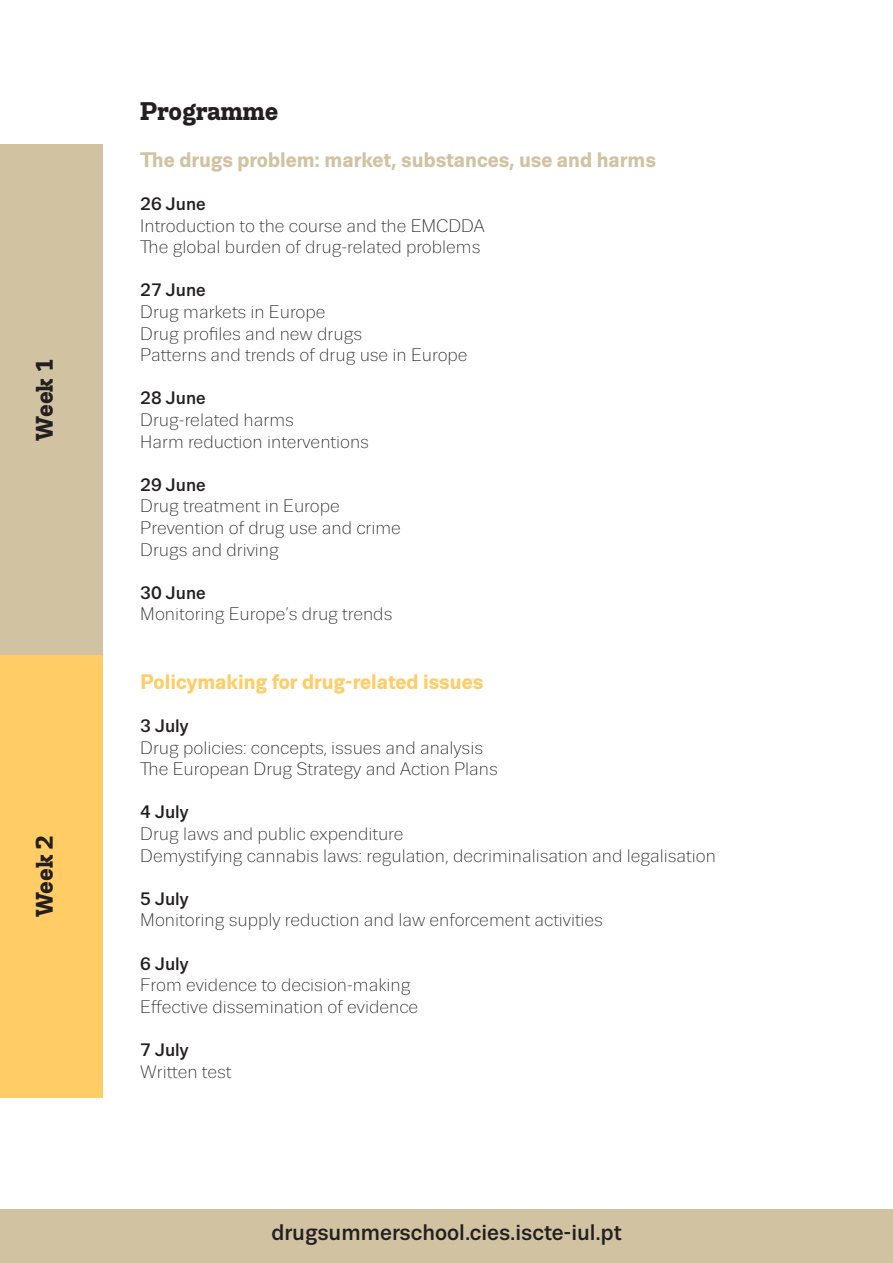
<style>
.page{position:relative;width:893px;height:1263px;background:#fff}
.page>*{position:absolute;margin:0;border:0;box-sizing:border-box;transform-origin:0 0}
.t1{font:700 25.5px "Trivia Slab";color:#231f20}
.t2{font:700 24px "Trivia Slab";color:#231f20}
.t3{font:500 22.5px "Trivia Sans";color:#231f20}
.t4{font:700 21px "Trivia Sans";color:#d1c2a2}
.t5{font:700 21px "Trivia Sans";color:#fc6}
.t6{font:300 18px "Trivia Sans";color:#231f20}
.t7{font:500 18px "Trivia Sans";color:#231f20}
</style>
<div class="page">
<div style="left:0;top:1209px;width:893px;height:53px;background:#d1c2a2"></div>
<div style="left:0;top:145px;width:102px;height:510px;background:#d1c2a2"></div>
<div style="left:0;top:655px;width:102px;height:442px;background:#fc6"></div>
<p class="t2" style="left:31px;top:441px;width:84px;rotate:-90deg">Week 1</p>
<p class="t2" style="left:31px;top:917px;width:84px;rotate:-90deg">Week 2</p>
<p class="t1" style="left:140px;top:97px;width:140px">Programme</p>
<p class="t4" style="left:140px;top:148px;width:517px">The drugs problem: market, substances, use and harms</p>
<p class="t7" style="left:140px;top:194px;width:67px">26 June</p>
<p class="t6" style="left:140px;top:216px;width:346px">Introduction to the course and the EMCDDA</p>
<p class="t6" style="left:140px;top:237px;width:342px">The global burden of drug-related problems</p>
<p class="t7" style="left:140px;top:280px;width:67px">27 June</p>
<p class="t6" style="left:140px;top:302px;width:187px">Drug markets in Europe</p>
<p class="t6" style="left:140px;top:324px;width:223px">Drug profiles and new drugs</p>
<p class="t6" style="left:140px;top:345px;width:329px">Patterns and trends of drug use in Europe</p>
<p class="t7" style="left:140px;top:388px;width:67px">28 June</p>
<p class="t6" style="left:140px;top:410px;width:155px">Drug-related harms</p>
<p class="t6" style="left:140px;top:432px;width:230px">Harm reduction interventions</p>
<p class="t7" style="left:140px;top:475px;width:67px">29 June</p>
<p class="t6" style="left:140px;top:497px;width:201px">Drug treatment in Europe</p>
<p class="t6" style="left:140px;top:518px;width:262px">Prevention of drug use and crime</p>
<p class="t6" style="left:140px;top:540px;width:140px">Drugs and driving</p>
<p class="t7" style="left:140px;top:583px;width:67px">30 June</p>
<p class="t6" style="left:140px;top:605px;width:254px">Monitoring Europe’s drug trends</p>
<p class="t5" style="left:140px;top:670px;width:345px">Policymaking for drug-related issues</p>
<p class="t7" style="left:140px;top:716px;width:50px">3 July</p>
<p class="t6" style="left:140px;top:738px;width:344px">Drug policies: concepts, issues and analysis</p>
<p class="t6" style="left:140px;top:759px;width:359px">The European Drug Strategy and Action Plans</p>
<p class="t7" style="left:140px;top:802px;width:50px">4 July</p>
<p class="t6" style="left:140px;top:824px;width:265px">Drug laws and public expenditure</p>
<p class="t6" style="left:140px;top:846px;width:577px">Demystifying cannabis laws: regulation, decriminalisation and legalisation</p>
<p class="t7" style="left:140px;top:889px;width:50px">5 July</p>
<p class="t6" style="left:140px;top:911px;width:464px">Monitoring supply reduction and law enforcement activities</p>
<p class="t7" style="left:140px;top:954px;width:50px">6 July</p>
<p class="t6" style="left:140px;top:975px;width:272px">From evidence to decision-making</p>
<p class="t6" style="left:140px;top:997px;width:279px">Effective dissemination of evidence</p>
<p class="t7" style="left:140px;top:1040px;width:50px">7 July</p>
<p class="t6" style="left:140px;top:1062px;width:93px">Written test</p>
<p class="t3" style="left:271px;top:1220px;width:352px">drugsummerschool.cies.iscte-iul.pt</p>
</div>
